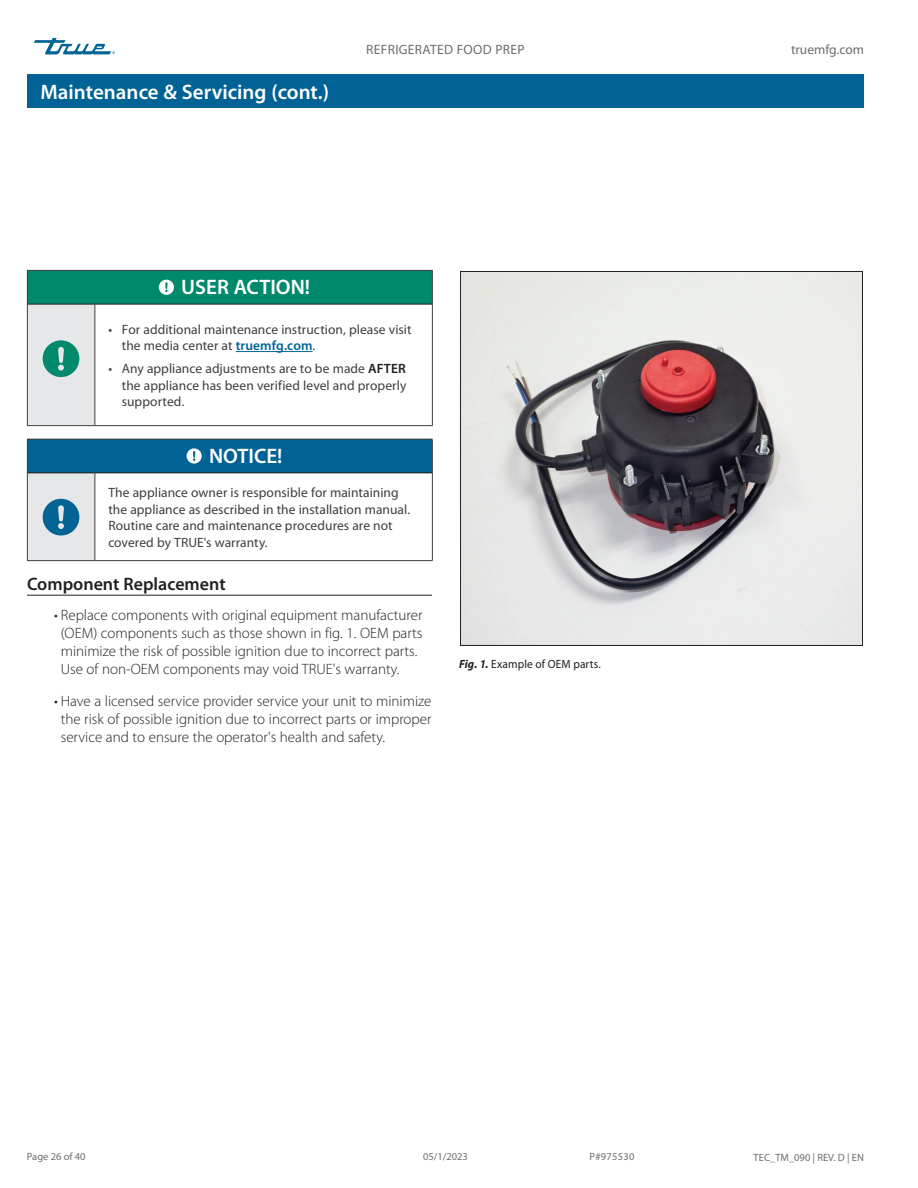
<style>
.page{position:relative;width:918px;height:1188px;background:#fff}
.page>*{position:absolute;margin:0;border:0;box-sizing:border-box;transform-origin:0 0}
.t1{font:600 21px "Myriad Pro";color:#fff}
.t2{font:600 18px "Myriad Pro";color:#231f20}
.t3{font:300 15px/18px "Myriad Pro";color:#231f20}
.t4{font:13.5px/16.5px "Myriad Pro";letter-spacing:.005em;color:#3e3e3f}
.t5{font:13.5px "Myriad Pro";letter-spacing:.025em;color:#6c6d70}
.t6{font:13.5px "Myriad Pro";color:#6c6d70}
.t7{font:12px "Myriad Pro";letter-spacing:.01em;color:#231f20;scale:.95 1}
.t8{font:10.5px "Myriad Pro";color:#6c6d70}
.s1{font-weight:600;color:#016395}
.s2{font-weight:600;color:#231f20}
.s3{font-weight:700;font-style:italic}
</style>
<div class="page">
<svg style="left:34px;top:38px;width:81px;height:16px"></svg>
<div style="left:27px;top:74px;width:837px;height:34px;background:#016395"></div>
<div style="left:27px;top:270px;width:405px;height:34px;background:#00896b"></div>
<svg style="left:95px;top:305px;width:337px;height:255px"></svg>
<div style="left:27px;top:439px;width:405px;height:34px;background:#016395"></div>
<hr style="left:27px;top:270px;width:68px;height:1px;background:#3e3e3f">
<hr style="left:27px;top:271px;width:1px;height:33px;background:#3e3e3f">
<hr style="left:95px;top:270px;width:338px;height:1px;background:#3e3e3f">
<hr style="left:432px;top:271px;width:1px;height:33px;background:#3e3e3f">
<hr style="left:432px;top:304px;width:1px;height:121px;background:#3e3e3f">
<hr style="left:95px;top:425px;width:338px;height:1px;background:#3e3e3f">
<hr style="left:95px;top:439px;width:338px;height:1px;background:#3e3e3f">
<hr style="left:432px;top:440px;width:1px;height:33px;background:#3e3e3f">
<hr style="left:432px;top:473px;width:1px;height:87px;background:#3e3e3f">
<hr style="left:95px;top:560px;width:338px;height:1px;background:#3e3e3f">
<hr style="left:95px;top:304px;width:337px;height:1px;background:#231f20">
<hr style="left:95px;top:472px;width:337px;height:1px;background:#231f20">
<svg style="left:159px;top:280px;width:15px;height:15px"></svg>
<hr style="left:236px;top:351px;width:77px;height:1px;background:#016395">
<svg style="left:187px;top:448px;width:15px;height:16px"></svg>
<svg style="left:27px;top:304px;width:68px;height:257px"></svg>
<hr style="left:27px;top:595px;width:405px;height:1px;background:#231f20">
<img style="left:462px;top:273px;width:399px;height:371px">
<div style="left:460px;top:271px;width:403px;height:375px;border:1px solid #231f20"></div>
<h1 class="t1" style="left:40px;top:80px;width:290px">Maintenance &amp; Servicing (cont.)</h1>
<p class="t5" style="left:366px;top:42px;width:160px">REFRIGERATED FOOD PREP</p>
<p class="t6" style="left:791px;top:42px;width:74px">truemfg.com</p>
<h1 class="t1" style="left:181px;top:276px;width:130px">USER ACTION!</h1>
<p class="t4" style="left:122px;top:321px;width:291px;text-indent:-14px">• For additional maintenance instruction, please visit the media center at <span class="s1">truemfg.com</span>.</p>
<p class="t4" style="left:122px;top:360px;width:286px;text-align:justify;text-indent:-14px">• Any appliance adjustments are to be made <span class="s2">AFTER </span>the appliance has been verified level and properly supported.</p>
<h1 class="t1" style="left:209px;top:444px;width:75px">NOTICE!</h1>
<p class="t4" style="left:108px;top:484px;width:303px">The appliance owner is responsible for maintaining the appliance as described in the installation manual.<br>Routine care and maintenance procedures are not covered by TRUE's warranty.</p>
<p class="t2" style="left:27px;top:574px;width:200px">Component Replacement</p>
<p class="t3" style="left:61px;top:607px;width:363px;text-indent:-7px">• Replace components with original equipment manufacturer (OEM) components such as those shown in fig. 1. OEM parts minimize the risk of possible ignition due to incorrect parts.<br>Use of non-OEM components may void TRUE's warranty.</p>
<p class="t3" style="left:61px;top:692px;width:372px;text-align:justify;text-indent:-7px">• Have a licensed service provider service your unit to minimize the risk of possible ignition due to incorrect parts or improper service and to ensure the operator's health and safety.</p>
<p class="t7" style="left:459px;top:657px;width:151px"><span class="s3">Fig. 1.</span> Example of OEM parts.</p>
<p class="t8" style="left:27px;top:1150px;width:60px">Page 26 of 40</p>
<p class="t8" style="left:423px;top:1150px;width:46px">05/1/2023</p>
<p class="t8" style="left:590px;top:1150px;width:46px">P#975530</p>
<p class="t8" style="left:754px;top:1151px;width:112px">TEC_TM_090 | REV. D | EN</p>
</div>
